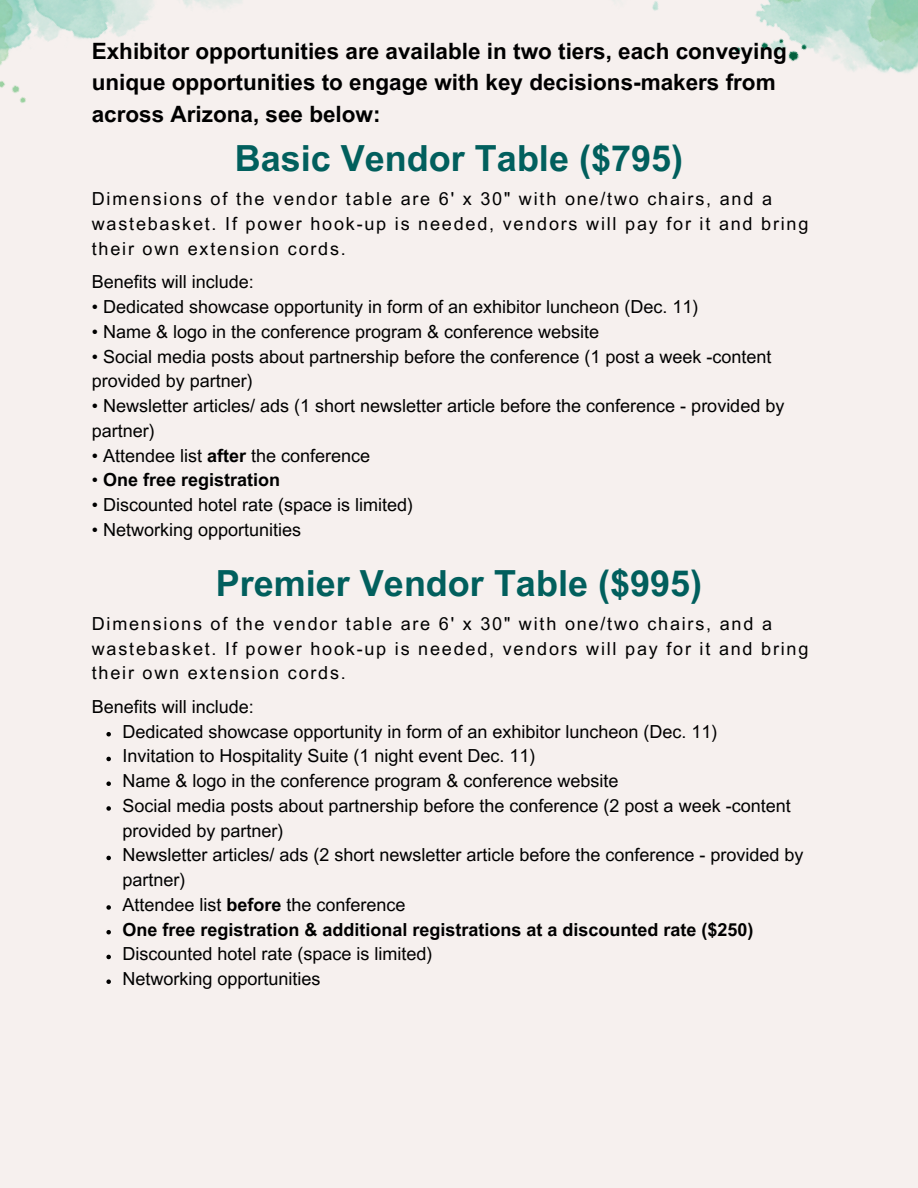
<style>
.page{position:relative;width:918px;height:1188px;background:#f6f0ee}
.page>*{position:absolute;margin:0;border:0;box-sizing:border-box;transform-origin:0 0}
.t1{font:700 36px "Arial MT Pro";color:#015f5d}
.t2{font:700 22.5px/31.5px "Arial MT Pro";color:#000}
.t3{font:18px/24.8px "Arial MT Pro";color:#000}
.t4{font:18px/24.8px "Arial MT Pro";letter-spacing:.1em;color:#000}
.t5{font:700 18px "Arial MT Pro";color:#000}
.s1{font-weight:700}
.s2{font-weight:400}
</style>
<div class="page">
<img style="left:871px;top:0;width:47px;height:73px">
<img style="left:652px;top:0;width:219px;height:72px">
<img style="left:0;top:0;width:242px;height:103px">
<svg style="left:106px;top:732px;width:5px;height:4px"></svg>
<svg style="left:106px;top:757px;width:5px;height:4px"></svg>
<svg style="left:106px;top:781px;width:5px;height:5px"></svg>
<svg style="left:106px;top:806px;width:5px;height:5px"></svg>
<svg style="left:106px;top:856px;width:5px;height:4px"></svg>
<svg style="left:106px;top:905px;width:5px;height:5px"></svg>
<svg style="left:106px;top:930px;width:5px;height:4px"></svg>
<svg style="left:106px;top:955px;width:5px;height:4px"></svg>
<svg style="left:106px;top:979px;width:5px;height:5px"></svg>
<p class="t2" style="left:92px;top:38px;width:697px">Exhibitor opportunities are available in two tiers, each conveying unique opportunities to engage with key decisions-makers from across Arizona, see below:</p>
<h1 class="t1" style="left:235px;top:145px;width:450px">Basic Vendor Table ($795)</h1>
<h2 class="t4" style="left:92px;top:189px;width:718px">Dimensions of the vendor table are 6' x 30" with one/two chairs, and a wastebasket. If power hook-up is needed, vendors will pay for it and bring their own extension cords.</h2>
<p class="t3" style="left:92px;top:272px;width:164px">Benefits will include:</p>
<p class="t3" style="left:92px;top:297px;width:608px">• Dedicated showcase opportunity in form of an exhibitor luncheon (Dec. 11)</p>
<p class="t3" style="left:92px;top:321px;width:509px">• Name &amp; logo in the conference program &amp; conference website</p>
<p class="t3" style="left:92px;top:346px;width:681px">• Social media posts about partnership before the conference (1 post a week -content provided by partner)</p>
<p class="t3" style="left:92px;top:396px;width:694px">• Newsletter articles/ ads (1 short newsletter article before the conference - provided by partner)</p>
<p class="t3" style="left:92px;top:445px;width:280px">• Attendee list <span class="s1">after</span> the conference</p>
<p class="t5" style="left:92px;top:473px;width:190px"><span class="s2">•</span> One free registration</p>
<p class="t3" style="left:92px;top:495px;width:323px">• Discounted hotel rate (space is limited)</p>
<p class="t3" style="left:92px;top:519px;width:211px">• Networking opportunities</p>
<h1 class="t1" style="left:216px;top:570px;width:488px">Premier Vendor Table ($995)</h1>
<p class="t4" style="left:92px;top:613px;width:718px">Dimensions of the vendor table are 6' x 30" with one/two chairs, and a wastebasket. If power hook-up is needed, vendors will pay for it and bring their own extension cords.</p>
<p class="t3" style="left:92px;top:696px;width:164px">Benefits will include:</p>
<p class="t3" style="left:122px;top:721px;width:597px">Dedicated showcase opportunity in form of an exhibitor luncheon (Dec. 11)</p>
<p class="t3" style="left:122px;top:746px;width:415px">Invitation to Hospitality Suite (1 night event Dec. 11)</p>
<p class="t3" style="left:122px;top:771px;width:498px">Name &amp; logo in the conference program &amp; conference website</p>
<p class="t3" style="left:122px;top:795px;width:670px">Social media posts about partnership before the conference (2 post a week -content provided by partner)</p>
<p class="t3" style="left:122px;top:845px;width:683px">Newsletter articles/ ads (2 short newsletter article before the conference - provided by partner)</p>
<p class="t3" style="left:122px;top:894px;width:285px">Attendee list <span class="s1">before</span> the conference</p>
<p class="t5" style="left:122px;top:923px;width:633px">One free registration &amp; additional registrations at a discounted rate ($250)</p>
<p class="t3" style="left:122px;top:944px;width:312px">Discounted hotel rate (space is limited)</p>
<p class="t3" style="left:122px;top:969px;width:200px">Networking opportunities</p>
</div>
